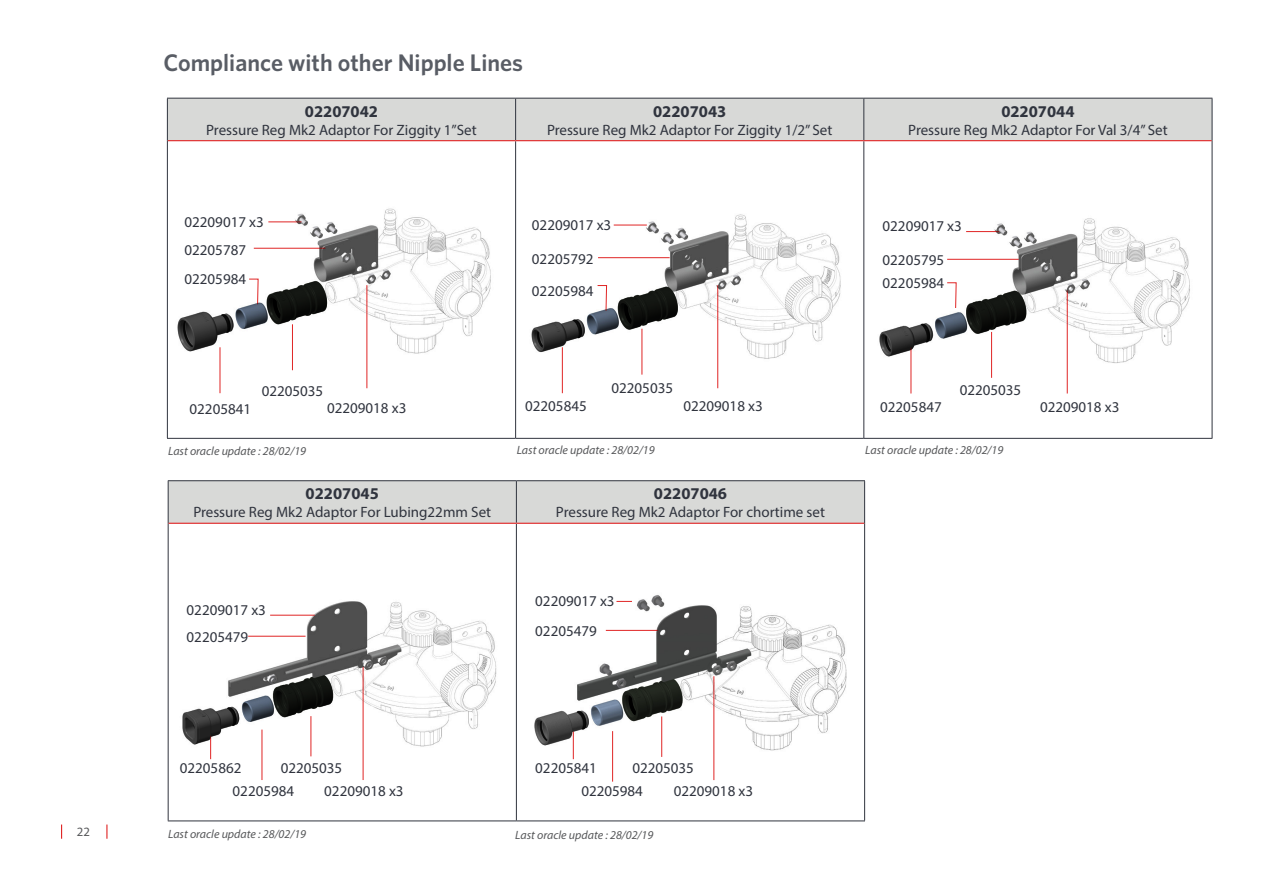
<style>
.page{position:relative;width:1263px;height:893px;background:#fff}
.page>*{position:absolute;margin:0;border:0;box-sizing:border-box;transform-origin:0 0}
.header_style{font:600 24px "Whitney";color:#595d65}
.header_header{font:700 16.5px "Myriad Pro";color:#30343e}
.table_header{font:15px "Myriad Pro";color:#30343e}
.serial_NUMBERS{font:15px "Myriad Pro";color:#30343e}
.header_header-2{font:15px "Myriad Pro";color:#30343e}
.t1{font:12.75px "Myriad Pro";color:#57585a}
.last_update{font:italic 12px "Myriad Pro";color:#57585a}
</style>
<div class="page">
<svg style="left:61px;top:824px;width:1px;height:15px"></svg>
<svg style="left:106px;top:824px;width:1px;height:15px"></svg>
<div style="left:168px;top:99px;width:1044px;height:41px;background:#d8d9d7"></div>
<hr style="left:167px;top:98px;width:349px;height:1px;background:#30343e">
<hr style="left:516px;top:98px;width:348px;height:1px;background:#30343e">
<hr style="left:864px;top:98px;width:348px;height:1px;background:#30343e">
<hr style="left:167px;top:99px;width:1px;height:42px;background:#30343e">
<hr style="left:515px;top:99px;width:1px;height:41px;background:#30343e">
<hr style="left:863px;top:99px;width:1px;height:41px;background:#30343e">
<hr style="left:1212px;top:99px;width:1px;height:42px;background:#30343e">
<hr style="left:167px;top:141px;width:1px;height:297px;background:#30343e">
<hr style="left:515px;top:141px;width:1px;height:297px;background:#30343e">
<hr style="left:863px;top:141px;width:1px;height:297px;background:#30343e">
<hr style="left:1212px;top:141px;width:1px;height:297px;background:#30343e">
<hr style="left:167px;top:438px;width:349px;height:1px;background:#30343e">
<hr style="left:516px;top:438px;width:348px;height:1px;background:#30343e">
<hr style="left:864px;top:438px;width:348px;height:1px;background:#30343e">
<hr style="left:168px;top:140px;width:348px;height:1px;background:#e02525">
<hr style="left:516px;top:140px;width:348px;height:1px;background:#e02525">
<hr style="left:864px;top:140px;width:348px;height:1px;background:#e02525">
<div style="left:169px;top:481px;width:695px;height:42px;background:#d8d9d7"></div>
<hr style="left:168px;top:480px;width:348px;height:1px;background:#30343e">
<hr style="left:516px;top:480px;width:349px;height:1px;background:#30343e">
<hr style="left:168px;top:481px;width:1px;height:42px;background:#30343e">
<hr style="left:516px;top:481px;width:1px;height:42px;background:#30343e">
<hr style="left:864px;top:481px;width:1px;height:42px;background:#30343e">
<hr style="left:168px;top:523px;width:1px;height:297px;background:#30343e">
<hr style="left:516px;top:524px;width:1px;height:296px;background:#30343e">
<hr style="left:864px;top:523px;width:1px;height:297px;background:#30343e">
<hr style="left:168px;top:820px;width:348px;height:1px;background:#30343e">
<hr style="left:516px;top:820px;width:349px;height:1px;background:#30343e">
<hr style="left:169px;top:523px;width:347px;height:1px;background:#e02525">
<hr style="left:516px;top:523px;width:348px;height:1px;background:#e02525">
<img style="left:177px;top:208px;width:314px;height:162px">
<hr style="left:268px;top:221px;width:33px;height:1px;background:#e02525">
<hr style="left:254px;top:248px;width:71px;height:1px;background:#e02525">
<svg style="left:248px;top:278px;width:11px;height:27px"></svg>
<hr style="left:292px;top:324px;width:1px;height:46px;background:#e02525">
<hr style="left:641px;top:329px;width:1px;height:46px;background:#e02525">
<hr style="left:366px;top:285px;width:1px;height:103px;background:#e02525">
<hr style="left:717px;top:285px;width:1px;height:103px;background:#e02525">
<hr style="left:220px;top:347px;width:1px;height:46px;background:#e02525">
<hr style="left:562px;top:347px;width:1px;height:46px;background:#e02525">
<img style="left:182px;top:601px;width:315px;height:146px">
<hr style="left:270px;top:615px;width:45px;height:1px;background:#e02525">
<hr style="left:248px;top:636px;width:58px;height:1px;background:#e02525">
<hr style="left:311px;top:716px;width:1px;height:40px;background:#e02525">
<hr style="left:262px;top:730px;width:1px;height:50px;background:#e02525">
<hr style="left:363px;top:667px;width:1px;height:113px;background:#e02525">
<svg style="left:210px;top:736px;width:1px;height:23px"></svg>
<img style="left:534px;top:595px;width:313px;height:157px">
<svg style="left:616px;top:601px;width:16px;height:1px"></svg>
<hr style="left:606px;top:630px;width:52px;height:1px;background:#e02525">
<hr style="left:612px;top:731px;width:1px;height:51px;background:#e02525">
<svg style="left:573px;top:731px;width:1px;height:28px"></svg>
<hr style="left:661px;top:716px;width:1px;height:41px;background:#e02525">
<hr style="left:713px;top:676px;width:1px;height:104px;background:#e02525">
<img style="left:879px;top:218px;width:311px;height:146px">
<hr style="left:966px;top:231px;width:33px;height:1px;background:#e02525">
<hr style="left:947px;top:259px;width:72px;height:1px;background:#e02525">
<svg style="left:946px;top:282px;width:11px;height:27px"></svg>
<hr style="left:991px;top:332px;width:1px;height:46px;background:#e02525">
<hr style="left:1067px;top:290px;width:1px;height:103px;background:#e02525">
<hr style="left:910px;top:348px;width:1px;height:45px;background:#e02525">
<img style="left:531px;top:214px;width:310px;height:153px">
<p class="t1" style="left:77px;top:824px;width:15px">22</p>
<p class="header_style" style="left:164px;top:48px;width:361px">Compliance with other Nipple Lines</p>
<p class="header_header" style="left:305px;top:100px;width:75px">02207042</p>
<p class="table_header" style="left:206px;top:120px;width:272px">Pressure Reg Mk2 Adaptor For Ziggity 1”Set</p>
<p class="header_header" style="left:653px;top:100px;width:75px">02207043</p>
<p class="table_header" style="left:547px;top:120px;width:287px">Pressure Reg Mk2 Adaptor For Ziggity 1/2” Set</p>
<p class="table_header" style="left:185px;top:213px;width:81px">02209017 x3</p>
<p class="table_header" style="left:185px;top:241px;width:63px">02205787</p>
<p class="table_header" style="left:185px;top:270px;width:63px">02205984</p>
<p class="table_header" style="left:532px;top:216px;width:81px">02209017 x3</p>
<p class="serial_NUMBERS" style="left:532px;top:249px;width:63px">02205792</p>
<p class="table_header" style="left:532px;top:281px;width:63px">02205984</p>
<p class="header_header" style="left:1001px;top:100px;width:75px">02207044</p>
<p class="table_header" style="left:908px;top:120px;width:261px">Pressure Reg Mk2 Adaptor For Val 3/4” Set</p>
<p class="table_header" style="left:882px;top:217px;width:81px">02209017 x3</p>
<p class="serial_NUMBERS" style="left:882px;top:250px;width:63px">02205795</p>
<p class="table_header" style="left:882px;top:274px;width:63px">02205984</p>
<p class="table_header" style="left:262px;top:381px;width:63px">02205035</p>
<p class="table_header" style="left:611px;top:379px;width:63px">02205035</p>
<p class="table_header" style="left:190px;top:399px;width:63px">02205841</p>
<p class="table_header" style="left:327px;top:399px;width:81px">02209018 x3</p>
<p class="serial_NUMBERS" style="left:525px;top:397px;width:63px">02205845</p>
<p class="table_header" style="left:683px;top:396px;width:81px">02209018 x3</p>
<p class="last_update" style="left:168px;top:444px;width:140px">Last oracle update : 28/02/19</p>
<p class="last_update" style="left:517px;top:443px;width:140px">Last oracle update : 28/02/19</p>
<p class="header_header" style="left:306px;top:483px;width:75px">02207045</p>
<p class="table_header" style="left:193px;top:503px;width:299px">Pressure Reg Mk2 Adaptor For Lubing22mm Set</p>
<p class="header_header" style="left:654px;top:483px;width:75px">02207046</p>
<p class="header_header-2" style="left:556px;top:503px;width:271px">Pressure Reg Mk2 Adaptor For chortime set</p>
<p class="table_header" style="left:187px;top:600px;width:81px">02209017 x3</p>
<p class="serial_NUMBERS" style="left:187px;top:628px;width:63px">02205479</p>
<p class="table_header" style="left:535px;top:592px;width:81px">02209017 x3</p>
<p class="serial_NUMBERS" style="left:535px;top:621px;width:63px">02205479</p>
<p class="serial_NUMBERS" style="left:880px;top:398px;width:63px">02205847</p>
<p class="table_header" style="left:960px;top:380px;width:63px">02205035</p>
<p class="last_update" style="left:865px;top:443px;width:140px">Last oracle update : 28/02/19</p>
<p class="table_header" style="left:1040px;top:398px;width:81px">02209018 x3</p>
<p class="serial_NUMBERS" style="left:180px;top:758px;width:63px">02205862</p>
<p class="table_header" style="left:281px;top:758px;width:63px">02205035</p>
<p class="table_header" style="left:324px;top:781px;width:81px">02209018 x3</p>
<p class="table_header" style="left:233px;top:782px;width:63px">02205984</p>
<p class="table_header" style="left:535px;top:759px;width:63px">02205841</p>
<p class="table_header" style="left:632px;top:759px;width:63px">02205035</p>
<p class="table_header" style="left:581px;top:782px;width:63px">02205984</p>
<p class="table_header" style="left:674px;top:781px;width:81px">02209018 x3</p>
<p class="last_update" style="left:168px;top:827px;width:140px">Last oracle update : 28/02/19</p>
<p class="last_update" style="left:515px;top:827px;width:140px">Last oracle update : 28/02/19</p>
</div>
